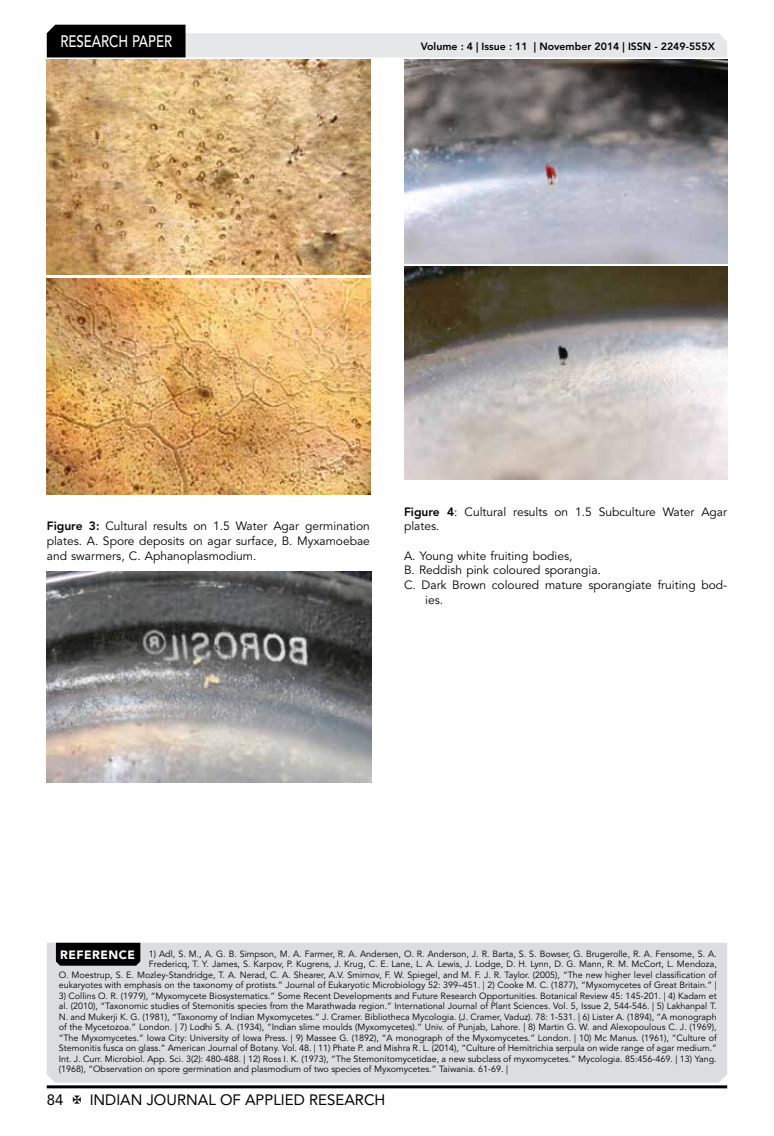
<style>
.page{position:relative;width:774px;height:1136px;background:#fff}
.page>*{position:absolute;margin:0;border:0;box-sizing:border-box;transform-origin:0 0}
.t1{font:500 16.5px "Avenir LT Std";color:#fff;scale:.8 1}
.t2{font:15px "Avenir LT Std";color:#000}
.t3{font:12px/14.7px "Avenir LT Std";color:#000;text-align:justify}
.t4{font:800 10.5px "Avenir LT Std";color:#000}
.t5{font:9px/10.5px "Avenir LT Std";color:#000;text-align:right}
.s1{font-weight:800}
.s2{font-weight:900;font-size:12px;color:#fff}
</style>
<div class="page">
<hr style="left:47px;top:1085px;width:680px;height:3px;background:#000">
<svg style="left:47px;top:25px;width:680px;height:32px"></svg>
<div style="left:47px;top:942px;width:680px;height:140px;background:#dcddde"></div>
<div style="left:56px;top:942px;width:84px;height:23px;background:#000"></div>
<img style="left:47px;top:60px;width:323px;height:215px">
<img style="left:47px;top:278px;width:324px;height:216px">
<img style="left:47px;top:571px;width:325px;height:211px">
<img style="left:404px;top:60px;width:323px;height:203px">
<img style="left:404px;top:267px;width:323px;height:212px">
<h1 class="t1" style="left:60px;top:32px;width:139px">RESEARCH PAPER</h1>
<p class="t4" style="left:421px;top:41px;width:296px">Volume : 4 | Issue : 11 | November 2014 | ISSN - 2249-555X</p>
<h3 class="t3" style="left:47px;top:519px;width:325px"><span class="s1">Figure 3:</span> Cultural results on 1.5 Water Agar germination plates. A. Spore deposits on agar surface, B. Myxamoebae and swarmers, C. Aphanoplasmodium.</h3>
<h3 class="t3" style="left:404px;top:504px;width:325px"><span class="s1">Figure 4</span>: Cultural results on 1.5 Subculture Water Agar plates.</h3>
<h3 class="t3" style="left:404px;top:548px;width:170px">A. Young white fruiting bodies,</h3>
<h3 class="t3" style="left:404px;top:563px;width:198px">B. Reddish pink coloured sporangia.</h3>
<h3 class="t3" style="left:404px;top:578px;width:325px">C. Dark Brown coloured mature sporangiate fruiting bod-</h3>
<h3 class="t3" style="left:425px;top:592px;width:19px">ies.</h3>
<p class="t5" style="left:59px;top:948px;width:660px"><span class="s2">REFERENCE</span> 1) Adl, S. M., A. G. B. Simpson, M. A. Farmer, R. A. Andersen, O. R. Anderson, J. R. Barta, S. S. Bowser, G. Brugerolle, R. A. Fensome, S. A.<br>Fredericq, T. Y. James, S. Karpov, P. Kugrens, J. Krug, C. E. Lane, L. A. Lewis, J. Lodge, D. H. Lynn, D. G. Mann, R. M. McCort, L. Mendoza,<br>O. Moestrup, S. E. Mozley-Standridge, T. A. Nerad, C. A. Shearer, A.V. Smirnov, F. W. Spiegel, and M. F. J. R. Taylor. (2005), “The new higher level classification of eukaryotes with emphasis on the taxonomy of protists.” Journal of Eukaryotic Microbiology 52: 399–451. | 2) Cooke M. C. (1877), “Myxomycetes of Great Britain.” |</p>
<p class="t5" style="left:59px;top:990px;width:660px;text-align:justify">3) Collins O. R. (1979), “Myxomycete Biosystematics.” Some Recent Developments and Future Research Opportunities. Botanical Review 45: 145-201. | 4) Kadam et al. (2010), “Taxonomic studies of Stemonitis species from the Marathwada region.” International Journal of Plant Sciences. Vol. 5, Issue 2, 544-546. | 5) Lakhanpal T.<br>N. and Mukerji K. G. (1981), “Taxonomy of Indian Myxomycetes.” J. Cramer. Bibliotheca Mycologia. (J. Cramer, Vaduz). 78: 1-531. | 6) Lister A. (1894), “A monograph of the Mycetozoa.” London. | 7) Lodhi S. A. (1934), “Indian slime moulds (Myxomycetes).” Univ. of Punjab, Lahore. | 8) Martin G. W. and Alexopoulous C. J. (1969), “The Myxomycetes.” Iowa City: University of Iowa Press. | 9) Massee G. (1892), “A monograph of the Myxomycetes.” London. | 10) Mc Manus. (1961), “Culture of Stemonitis fusca on glass.” American Journal of Botany. Vol. 48. | 11) Phate P. and Mishra R. L. (2014), “Culture of Hemitrichia serpula on wide range of agar medium.” Int. J. Curr. Microbiol. App. Sci. 3(2): 480-488. | 12) Ross I. K. (1973), “The Stemonitomycetidae, a new subclass of myxomycetes.” Mycologia. 85:456-469. | 13) Yang. (1968), “Observation on spore germination and plasmodium of two species of Myxomycetes.” Taiwania. 61-69. |</p>
<h2 class="t2" style="left:47px;top:1090px;width:18px">84</h2>
<h2 class="t2" style="left:90px;top:1090px;width:297px">INDIAN JOURNAL OF APPLIED RESEARCH</h2>
</div>
